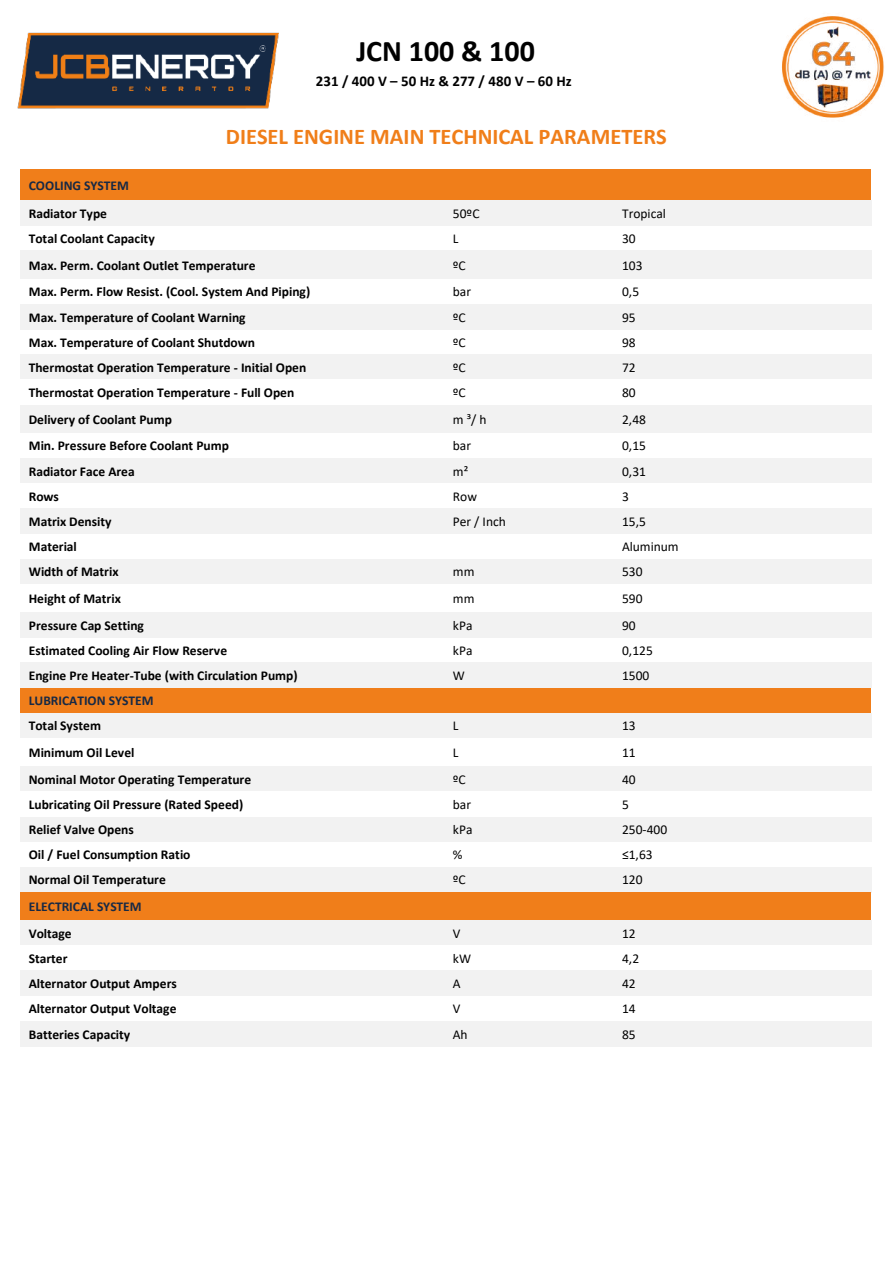
<style>
.page{position:relative;width:893px;height:1263px;background:#fff}
.page>*{position:absolute;margin:0;border:0;box-sizing:border-box;transform-origin:0 0}
.t1{font:700 30px "Calibri";color:#000}
.t2{font:700 22.5px "Calibri";color:#f07e19}
.t3{font:700 15px "Calibri";color:#000}
.t4{font:700 13.5px "Calibri";color:#000}
.t5{font:13.5px "Calibri";color:#000}
.t6{font:700 13.5px "Calibri";color:#172945}
</style>
<div class="page">
<img style="left:17px;top:32px;width:262px;height:77px">
<img style="left:782px;top:16px;width:102px;height:102px">
<div style="left:21px;top:169px;width:850px;height:32px;background:#f07e1a"></div>
<div style="left:21px;top:201px;width:424px;height:25px;background:#f2f2f2"></div>
<div style="left:445px;top:201px;width:169px;height:25px;background:#f2f2f2"></div>
<div style="left:614px;top:201px;width:257px;height:25px;background:#f2f2f2"></div>
<div style="left:21px;top:251px;width:424px;height:28px;background:#f2f2f2"></div>
<div style="left:445px;top:251px;width:169px;height:28px;background:#f2f2f2"></div>
<div style="left:614px;top:251px;width:257px;height:28px;background:#f2f2f2"></div>
<div style="left:21px;top:304px;width:424px;height:25px;background:#f2f2f2"></div>
<div style="left:445px;top:304px;width:169px;height:25px;background:#f2f2f2"></div>
<div style="left:614px;top:304px;width:257px;height:25px;background:#f2f2f2"></div>
<div style="left:21px;top:355px;width:424px;height:25px;background:#f2f2f2"></div>
<div style="left:445px;top:355px;width:169px;height:25px;background:#f2f2f2"></div>
<div style="left:614px;top:355px;width:257px;height:25px;background:#f2f2f2"></div>
<div style="left:21px;top:405px;width:424px;height:28px;background:#f2f2f2"></div>
<div style="left:445px;top:405px;width:169px;height:28px;background:#f2f2f2"></div>
<div style="left:614px;top:405px;width:257px;height:28px;background:#f2f2f2"></div>
<div style="left:21px;top:458px;width:424px;height:25px;background:#f2f2f2"></div>
<div style="left:445px;top:458px;width:169px;height:25px;background:#f2f2f2"></div>
<div style="left:614px;top:458px;width:257px;height:25px;background:#f2f2f2"></div>
<div style="left:21px;top:509px;width:424px;height:25px;background:#f2f2f2"></div>
<div style="left:445px;top:509px;width:169px;height:25px;background:#f2f2f2"></div>
<div style="left:614px;top:509px;width:257px;height:25px;background:#f2f2f2"></div>
<div style="left:21px;top:559px;width:424px;height:25px;background:#f2f2f2"></div>
<div style="left:445px;top:559px;width:169px;height:25px;background:#f2f2f2"></div>
<div style="left:614px;top:559px;width:257px;height:25px;background:#f2f2f2"></div>
<div style="left:21px;top:612px;width:424px;height:26px;background:#f2f2f2"></div>
<div style="left:445px;top:612px;width:169px;height:26px;background:#f2f2f2"></div>
<div style="left:614px;top:612px;width:257px;height:26px;background:#f2f2f2"></div>
<div style="left:21px;top:663px;width:424px;height:25px;background:#f2f2f2"></div>
<div style="left:445px;top:663px;width:169px;height:25px;background:#f2f2f2"></div>
<div style="left:614px;top:663px;width:257px;height:25px;background:#f2f2f2"></div>
<div style="left:21px;top:688px;width:850px;height:25px;background:#f07e1a"></div>
<div style="left:21px;top:713px;width:424px;height:25px;background:#f2f2f2"></div>
<div style="left:445px;top:713px;width:169px;height:25px;background:#f2f2f2"></div>
<div style="left:614px;top:713px;width:257px;height:25px;background:#f2f2f2"></div>
<div style="left:21px;top:766px;width:424px;height:26px;background:#f2f2f2"></div>
<div style="left:445px;top:766px;width:169px;height:26px;background:#f2f2f2"></div>
<div style="left:614px;top:766px;width:257px;height:26px;background:#f2f2f2"></div>
<div style="left:21px;top:817px;width:424px;height:25px;background:#f2f2f2"></div>
<div style="left:445px;top:817px;width:169px;height:25px;background:#f2f2f2"></div>
<div style="left:614px;top:817px;width:257px;height:25px;background:#f2f2f2"></div>
<div style="left:21px;top:867px;width:424px;height:25px;background:#f2f2f2"></div>
<div style="left:445px;top:867px;width:169px;height:25px;background:#f2f2f2"></div>
<div style="left:614px;top:867px;width:257px;height:25px;background:#f2f2f2"></div>
<div style="left:21px;top:892px;width:850px;height:28px;background:#f07e1a"></div>
<div style="left:21px;top:920px;width:424px;height:26px;background:#f2f2f2"></div>
<div style="left:445px;top:920px;width:169px;height:26px;background:#f2f2f2"></div>
<div style="left:614px;top:920px;width:257px;height:26px;background:#f2f2f2"></div>
<div style="left:21px;top:971px;width:424px;height:25px;background:#f2f2f2"></div>
<div style="left:445px;top:971px;width:169px;height:25px;background:#f2f2f2"></div>
<div style="left:614px;top:971px;width:257px;height:25px;background:#f2f2f2"></div>
<div style="left:21px;top:1021px;width:424px;height:25px;background:#f2f2f2"></div>
<div style="left:445px;top:1021px;width:169px;height:25px;background:#f2f2f2"></div>
<div style="left:614px;top:1021px;width:257px;height:25px;background:#f2f2f2"></div>
<h1 class="t1" style="left:356px;top:30px;width:180px">JCN 100 &amp; 100</h1>
<p class="t3" style="left:316px;top:71px;width:257px">231 / 400 V – 50 Hz &amp; 277 / 480 V – 60 Hz</p>
<h2 class="t2" style="left:226px;top:120px;width:442px">DIESEL ENGINE MAIN TECHNICAL PARAMETERS</h2>
<p class="t6" style="left:29px;top:176px;width:102px">COOLING SYSTEM</p>
<p class="t4" style="left:29px;top:204px;width:80px">Radiator Type</p>
<p class="t5" style="left:453px;top:204px;width:28px">50ºC</p>
<p class="t5" style="left:622px;top:204px;width:45px">Tropical</p>
<p class="t4" style="left:29px;top:229px;width:127px">Total Coolant Capacity</p>
<p class="t5" style="left:453px;top:229px;width:7px">L</p>
<p class="t5" style="left:622px;top:229px;width:15px">30</p>
<p class="t4" style="left:29px;top:256px;width:228px">Max. Perm. Coolant Outlet Temperature</p>
<p class="t5" style="left:453px;top:256px;width:14px">ºC</p>
<p class="t5" style="left:622px;top:256px;width:22px">103</p>
<p class="t4" style="left:29px;top:282px;width:283px">Max. Perm. Flow Resist. (Cool. System And Piping)</p>
<p class="t5" style="left:453px;top:282px;width:20px">bar</p>
<p class="t5" style="left:622px;top:282px;width:19px">0,5</p>
<p class="t4" style="left:29px;top:307px;width:218px">Max. Temperature of Coolant Warning</p>
<p class="t5" style="left:453px;top:308px;width:14px">ºC</p>
<p class="t5" style="left:622px;top:308px;width:15px">95</p>
<p class="t4" style="left:29px;top:333px;width:228px">Max. Temperature of Coolant Shutdown</p>
<p class="t5" style="left:453px;top:333px;width:14px">ºC</p>
<p class="t5" style="left:622px;top:333px;width:15px">98</p>
<p class="t4" style="left:29px;top:358px;width:279px">Thermostat Operation Temperature - Initial Open</p>
<p class="t5" style="left:453px;top:358px;width:14px">ºC</p>
<p class="t5" style="left:622px;top:358px;width:15px">72</p>
<p class="t4" style="left:29px;top:383px;width:267px">Thermostat Operation Temperature - Full Open</p>
<p class="t5" style="left:453px;top:383px;width:14px">ºC</p>
<p class="t5" style="left:622px;top:383px;width:15px">80</p>
<p class="t4" style="left:29px;top:410px;width:145px">Delivery of Coolant Pump</p>
<p class="t5" style="left:453px;top:410px;width:35px">m ³/ h</p>
<p class="t5" style="left:622px;top:410px;width:25px">2,48</p>
<p class="t4" style="left:29px;top:436px;width:202px">Min. Pressure Before Coolant Pump</p>
<p class="t5" style="left:453px;top:437px;width:20px">bar</p>
<p class="t5" style="left:622px;top:437px;width:25px">0,15</p>
<p class="t4" style="left:29px;top:462px;width:108px">Radiator Face Area</p>
<p class="t5" style="left:453px;top:462px;width:17px">m²</p>
<p class="t5" style="left:622px;top:462px;width:25px">0,31</p>
<p class="t4" style="left:29px;top:487px;width:32px">Rows</p>
<p class="t5" style="left:453px;top:487px;width:26px">Row</p>
<p class="t5" style="left:622px;top:487px;width:8px">3</p>
<p class="t4" style="left:29px;top:512px;width:84px">Matrix Density</p>
<p class="t5" style="left:453px;top:512px;width:54px">Per / Inch</p>
<p class="t5" style="left:622px;top:512px;width:25px">15,5</p>
<p class="t4" style="left:29px;top:537px;width:50px">Material</p>
<p class="t5" style="left:622px;top:537px;width:58px">Aluminum</p>
<p class="t4" style="left:29px;top:562px;width:91px">Width of Matrix</p>
<p class="t5" style="left:453px;top:563px;width:23px">mm</p>
<p class="t5" style="left:622px;top:563px;width:22px">530</p>
<p class="t4" style="left:29px;top:589px;width:94px">Height of Matrix</p>
<p class="t5" style="left:453px;top:589px;width:23px">mm</p>
<p class="t5" style="left:622px;top:589px;width:22px">590</p>
<p class="t4" style="left:29px;top:615px;width:117px">Pressure Cap Setting</p>
<p class="t5" style="left:453px;top:616px;width:21px">kPa</p>
<p class="t5" style="left:622px;top:616px;width:15px">90</p>
<p class="t4" style="left:29px;top:641px;width:200px">Estimated Cooling Air Flow Reserve</p>
<p class="t5" style="left:453px;top:641px;width:21px">kPa</p>
<p class="t5" style="left:622px;top:641px;width:32px">0,125</p>
<p class="t4" style="left:29px;top:666px;width:271px">Engine Pre Heater-Tube (with Circulation Pump)</p>
<p class="t5" style="left:453px;top:666px;width:14px">W</p>
<p class="t5" style="left:622px;top:666px;width:29px">1500</p>
<p class="t6" style="left:29px;top:691px;width:126px">LUBRICATION SYSTEM</p>
<p class="t4" style="left:29px;top:716px;width:74px">Total System</p>
<p class="t5" style="left:453px;top:716px;width:7px">L</p>
<p class="t5" style="left:622px;top:716px;width:15px">13</p>
<p class="t4" style="left:29px;top:743px;width:107px">Minimum Oil Level</p>
<p class="t5" style="left:453px;top:743px;width:7px">L</p>
<p class="t5" style="left:622px;top:743px;width:15px">11</p>
<p class="t4" style="left:29px;top:770px;width:224px">Nominal Motor Operating Temperature</p>
<p class="t5" style="left:453px;top:770px;width:14px">ºC</p>
<p class="t5" style="left:622px;top:770px;width:15px">40</p>
<p class="t4" style="left:29px;top:795px;width:216px">Lubricating Oil Pressure (Rated Speed)</p>
<p class="t5" style="left:453px;top:795px;width:20px">bar</p>
<p class="t5" style="left:622px;top:795px;width:8px">5</p>
<p class="t4" style="left:29px;top:820px;width:107px">Relief Valve Opens</p>
<p class="t5" style="left:453px;top:820px;width:21px">kPa</p>
<p class="t5" style="left:622px;top:820px;width:47px">250-400</p>
<p class="t4" style="left:29px;top:845px;width:163px">Oil / Fuel Consumption Ratio</p>
<p class="t5" style="left:453px;top:845px;width:11px">%</p>
<p class="t5" style="left:622px;top:845px;width:32px">≤1,63</p>
<p class="t4" style="left:29px;top:870px;width:139px">Normal Oil Temperature</p>
<p class="t5" style="left:453px;top:870px;width:14px">ºC</p>
<p class="t5" style="left:622px;top:870px;width:22px">120</p>
<p class="t6" style="left:29px;top:897px;width:114px">ELECTRICAL SYSTEM</p>
<p class="t4" style="left:29px;top:924px;width:44px">Voltage</p>
<p class="t5" style="left:453px;top:924px;width:9px">V</p>
<p class="t5" style="left:622px;top:924px;width:15px">12</p>
<p class="t4" style="left:29px;top:949px;width:40px">Starter</p>
<p class="t5" style="left:453px;top:949px;width:20px">kW</p>
<p class="t5" style="left:622px;top:949px;width:19px">4,2</p>
<p class="t4" style="left:29px;top:974px;width:150px">Alternator Output Ampers</p>
<p class="t5" style="left:453px;top:974px;width:9px">A</p>
<p class="t5" style="left:622px;top:974px;width:15px">42</p>
<p class="t4" style="left:29px;top:999px;width:149px">Alternator Output Voltage</p>
<p class="t5" style="left:453px;top:999px;width:9px">V</p>
<p class="t5" style="left:622px;top:999px;width:15px">14</p>
<p class="t4" style="left:29px;top:1024px;width:103px">Batteries Capacity</p>
<p class="t5" style="left:453px;top:1025px;width:16px">Ah</p>
<p class="t5" style="left:622px;top:1025px;width:15px">85</p>
</div>
